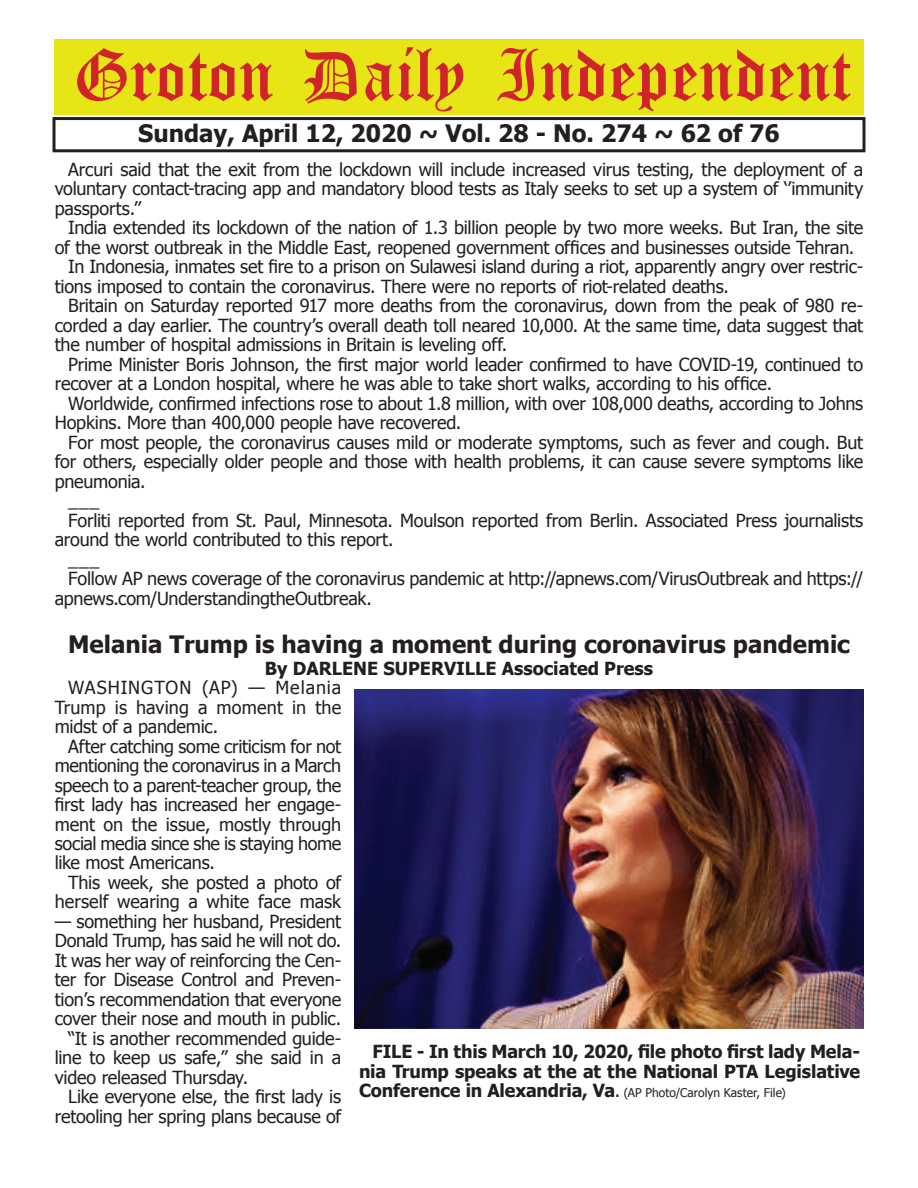
<style>
.page{position:relative;width:918px;height:1188px;background:#fff}
.page>*{position:absolute;margin:0;border:0;box-sizing:border-box;transform-origin:0 0}
.t1{font:54px "Old English Five";color:#d1232a}
.t2{font:700 24px "Tahoma";color:#231f20}
.t3{font:18px/19.5px "Tahoma";letter-spacing:-.01em;color:#231f20;text-align:justify}
.t4{font:700 18px/19.5px "Tahoma";letter-spacing:-.005em;color:#231f20;text-align:right}
.t5{font:12px "Tahoma";letter-spacing:.005em;color:#231f20}
.s1{font-weight:700;font-size:18px}
.s2{font-size:18px}
</style>
<div class="page">
<div style="left:52px;top:117px;width:814px;height:35px;border:3px solid #231f20"></div>
<div style="left:54px;top:40px;width:810px;height:75px;background:#e7e515"></div>
<img style="left:355px;top:689px;width:508px;height:339px">
<h1 class="t1" style="left:73px;top:50px;width:779px">Groton Daily Independent</h1>
<h2 class="t2" style="left:138px;top:116px;width:643px">Sunday, April 12, 2020 ~ Vol. 28 - No. 274 ~ 62 of 76</h2>
<p class="t3" style="left:55px;top:159px;width:810px;text-indent:14px">Arcuri said that the exit from the lockdown will include increased virus testing, the deployment of a voluntary contact-tracing app and mandatory blood tests as Italy seeks to set up a system of ‘’immunity passports.’’</p>
<p class="t3" style="left:68px;top:217px;width:797px">India extended its lockdown of the nation of 1.3 billion people by two more weeks. But Iran, the site</p>
<p class="t3" style="left:55px;top:237px;width:801px">of the worst outbreak in the Middle East, reopened government offices and businesses outside Tehran.</p>
<p class="t3" style="left:68px;top:256px;width:796px">In Indonesia, inmates set fire to a prison on Sulawesi island during a riot, apparently angry over restric-</p>
<p class="t3" style="left:55px;top:276px;width:676px">tions imposed to contain the coronavirus. There were no reports of riot-related deaths.</p>
<p class="t3" style="left:68px;top:295px;width:796px">Britain on Saturday reported 917 more deaths from the coronavirus, down from the peak of 980 re-</p>
<p class="t3" style="left:55px;top:314px;width:810px">corded a day earlier. The country’s overall death toll neared 10,000. At the same time, data suggest that</p>
<p class="t3" style="left:55px;top:334px;width:454px">the number of hospital admissions in Britain is leveling off.</p>
<p class="t3" style="left:68px;top:353px;width:796px">Prime Minister Boris Johnson, the first major world leader confirmed to have COVID-19, continued to</p>
<p class="t3" style="left:55px;top:373px;width:719px">recover at a London hospital, where he was able to take short walks, according to his office.</p>
<p class="t3" style="left:68px;top:392px;width:797px">Worldwide, confirmed infections rose to about 1.8 million, with over 108,000 deaths, according to Johns</p>
<p class="t3" style="left:55px;top:412px;width:408px">Hopkins. More than 400,000 people have recovered.</p>
<p class="t3" style="left:68px;top:431px;width:796px">For most people, the coronavirus causes mild or moderate symptoms, such as fever and cough. But</p>
<p class="t3" style="left:55px;top:451px;width:810px">for others, especially older people and those with health problems, it can cause severe symptoms like</p>
<p class="t3" style="left:55px;top:470px;width:92px">pneumonia.</p>
<p class="t3" style="left:68px;top:490px;width:33px">___</p>
<p class="t3" style="left:68px;top:509px;width:797px">Forliti reported from St. Paul, Minnesota. Moulson reported from Berlin. Associated Press journalists</p>
<p class="t3" style="left:55px;top:529px;width:340px">around the world contributed to this report.</p>
<p class="t3" style="left:68px;top:548px;width:33px">___</p>
<p class="t3" style="left:68px;top:568px;width:796px">Follow AP news coverage of the coronavirus pandemic at http://apnews.com/VirusOutbreak and https://</p>
<p class="t3" style="left:55px;top:587px;width:319px">apnews.com/UnderstandingtheOutbreak.</p>
<h2 class="t2" style="left:68px;top:627px;width:783px">Melania Trump is having a moment during coronavirus pandemic</h2>
<p class="t4" style="left:265px;top:657px;width:390px">By DARLENE SUPERVILLE Associated Press</p>
<p class="t3" style="left:55px;top:677px;width:288px;text-indent:14px">WASHINGTON (AP) — Melania Trump is having a moment in the midst of a pandemic.</p>
<p class="t3" style="left:55px;top:735px;width:288px;text-indent:14px">After catching some criticism for not mentioning the coronavirus in a March speech to a parent-teacher group, the first lady has increased her engage&shy;ment on the issue, mostly through social media since she is staying home like most Americans.</p>
<p class="t3" style="left:55px;top:872px;width:288px;text-align:right">This week, she posted a photo of herself wearing a white face mask</p>
<p class="t3" style="left:55px;top:911px;width:288px">— something her husband, President</p>
<p class="t3" style="left:55px;top:930px;width:288px">Donald Trump, has said he will not do.</p>
<p class="t3" style="left:55px;top:950px;width:288px">It was her way of reinforcing the Cen-</p>
<p class="t3" style="left:55px;top:969px;width:288px">ter for Disease Control and Preven-</p>
<p class="t3" style="left:55px;top:989px;width:288px">tion’s recommendation that everyone</p>
<p class="t3" style="left:55px;top:1008px;width:288px">cover their nose and mouth in public.</p>
<p class="t3" style="left:68px;top:1028px;width:274px">“It is another recommended guide-</p>
<p class="t3" style="left:55px;top:1047px;width:288px">line to keep us safe,” she said in a</p>
<p class="t3" style="left:55px;top:1067px;width:195px">video released Thursday.</p>
<p class="t3" style="left:68px;top:1086px;width:274px">Like everyone else, the first lady is</p>
<p class="t3" style="left:55px;top:1106px;width:288px">retooling her spring plans because of</p>
<p class="t4" style="left:359px;top:1041px;width:503px">FILE - In this March 10, 2020, file photo first lady Mela&shy;nia Trump speaks at the at the National PTA Legislative</p>
<p class="t5" style="left:359px;top:1085px;width:428px"><span class="s1">Conference in Alexandria, Va</span><span class="s2">.</span> (AP Photo/Carolyn Kaster, File)</p>
</div>
